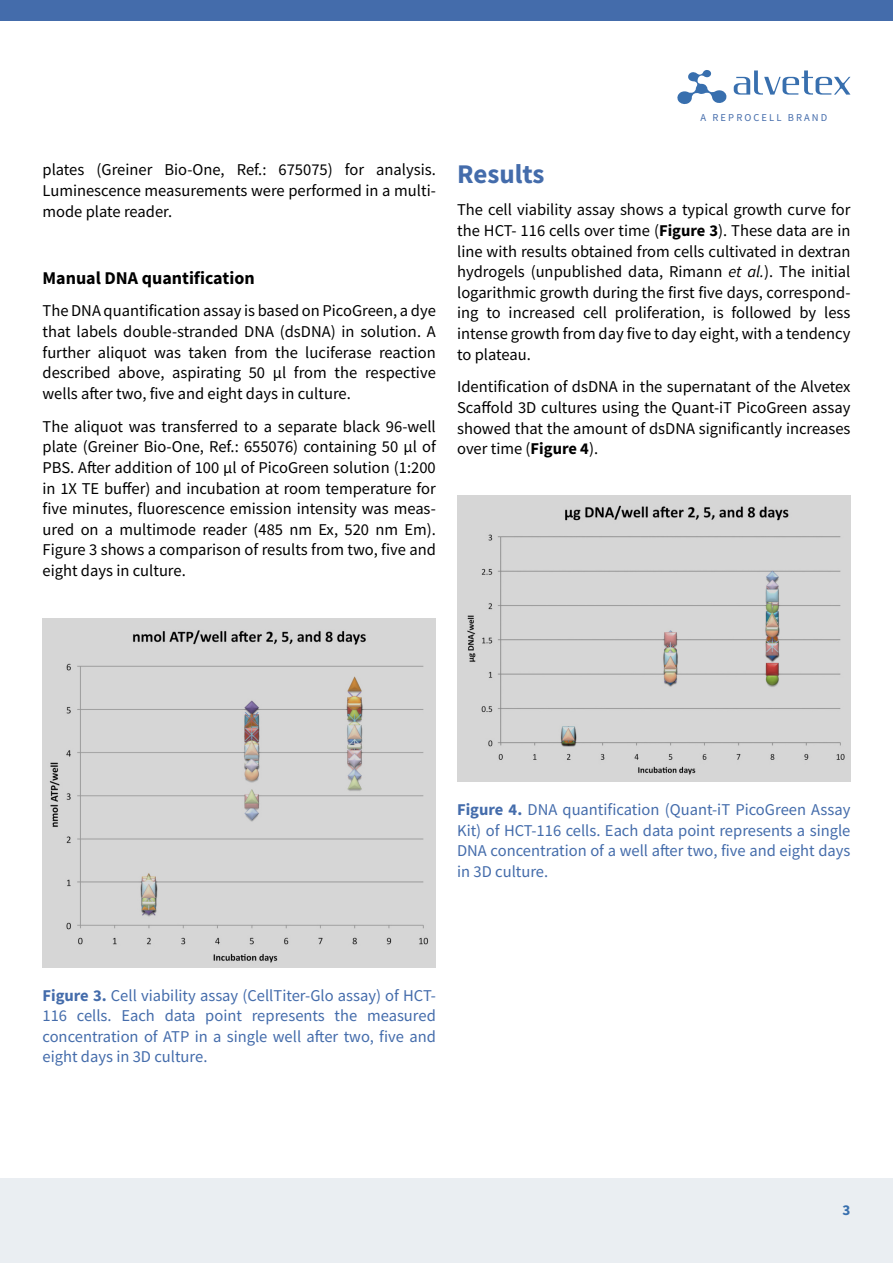
<style>
.page{position:relative;width:893px;height:1263px;background:#fff}
.page>*{position:absolute;margin:0;border:0;box-sizing:border-box;transform-origin:0 0}
.t1{font:700 27px "Source Sans Pro";color:#446cab}
.t2{font:700 18px "Source Sans Pro";color:#000}
.t3{font:16.5px/20.7px "Source Sans Pro";color:#000;text-align:justify}
.t4{font:16.5px/20.7px "Source Sans Pro";color:#446cab;text-align:justify}
.t5{font:700 15px "Source Sans Pro";color:#386fae}
.t6{font:10.5px "Source Sans Pro";letter-spacing:.2em;color:#446cab}
.s1{font-weight:700}
.s2{font-style:italic}
</style>
<div class="page">
<div style="left:0;top:0;width:893px;height:21px;background:#446cab"></div>
<svg style="left:677px;top:70px;width:50px;height:34px"></svg>
<svg style="left:734px;top:70px;width:116px;height:25px"></svg>
<div style="left:0;top:1178px;width:893px;height:85px;background:#eaeef2"></div>
<img style="left:43px;top:618px;width:393px;height:349px">
<img style="left:457px;top:495px;width:393px;height:287px">
<p class="t3" style="left:43px;top:161px;width:395px">plates (Greiner Bio-One, Ref.: 675075) for analysis.<br>Luminescence measurements were performed in a multi&shy;mode plate reader.</p>
<p class="t2" style="left:43px;top:270px;width:214px">Manual DNA quantification</p>
<p class="t3" style="left:43px;top:302px;width:395px">The DNA quantification assay is based on PicoGreen, a dye that labels double-stranded DNA (dsDNA) in solution. A further aliquot was taken from the luciferase reaction described above, aspirating 50 µl from the respective wells after two, five and eight days in culture.</p>
<p class="t3" style="left:43px;top:417px;width:395px">The aliquot was transferred to a separate black 96-well plate (Greiner Bio-One, Ref.: 655076) containing 50 µl of PBS. After addition of 100 µl of PicoGreen solution (1:200 in 1X TE buffer) and incubation at room temperature for five minutes, fluorescence emission intensity was meas&shy;ured on a multimode reader (485 nm Ex, 520 nm Em).<br>Figure 3 shows a comparison of results from two, five and eight days in culture.</p>
<p class="t6" style="left:701px;top:113px;width:128px">A REPROCELL BRAND</p>
<h1 class="t1" style="left:457px;top:162px;width:89px">Results</h1>
<p class="t3" style="left:457px;top:201px;width:395px">The cell viability assay shows a typical growth curve for the HCT- 116 cells over time (<span class="s1">Figure 3</span>). These data are in line with results obtained from cells cultivated in dextran hydrogels (unpublished data, Rimann <span class="s2">et al.</span>). The initial logarithmic growth during the first five days, correspond&shy;ing to increased cell proliferation, is followed by less intense growth from day five to day eight, with a tendency to plateau.</p>
<p class="t3" style="left:457px;top:378px;width:395px">Identification of dsDNA in the supernatant of the Alvetex Scaffold 3D cultures using the Quant-iT PicoGreen assay showed that the amount of dsDNA significantly increases over time (<span class="s1">Figure 4</span>).</p>
<p class="t4" style="left:457px;top:800px;width:395px"><span class="s1">Figure 4.</span> DNA quantification (Quant-iT PicoGreen Assay Kit) of HCT-116 cells. Each data point represents a single DNA concentration of a well after two, five and eight days in 3D culture.</p>
<p class="t4" style="left:43px;top:986px;width:395px"><span class="s1">Figure 3.</span> Cell viability assay (CellTiter-Glo assay) of HCT-116 cells. Each data point represents the measured concentration of ATP in a single well after two, five and eight days in 3D culture.</p>
<p class="t5" style="left:842px;top:1204px;width:9px">3</p>
</div>
